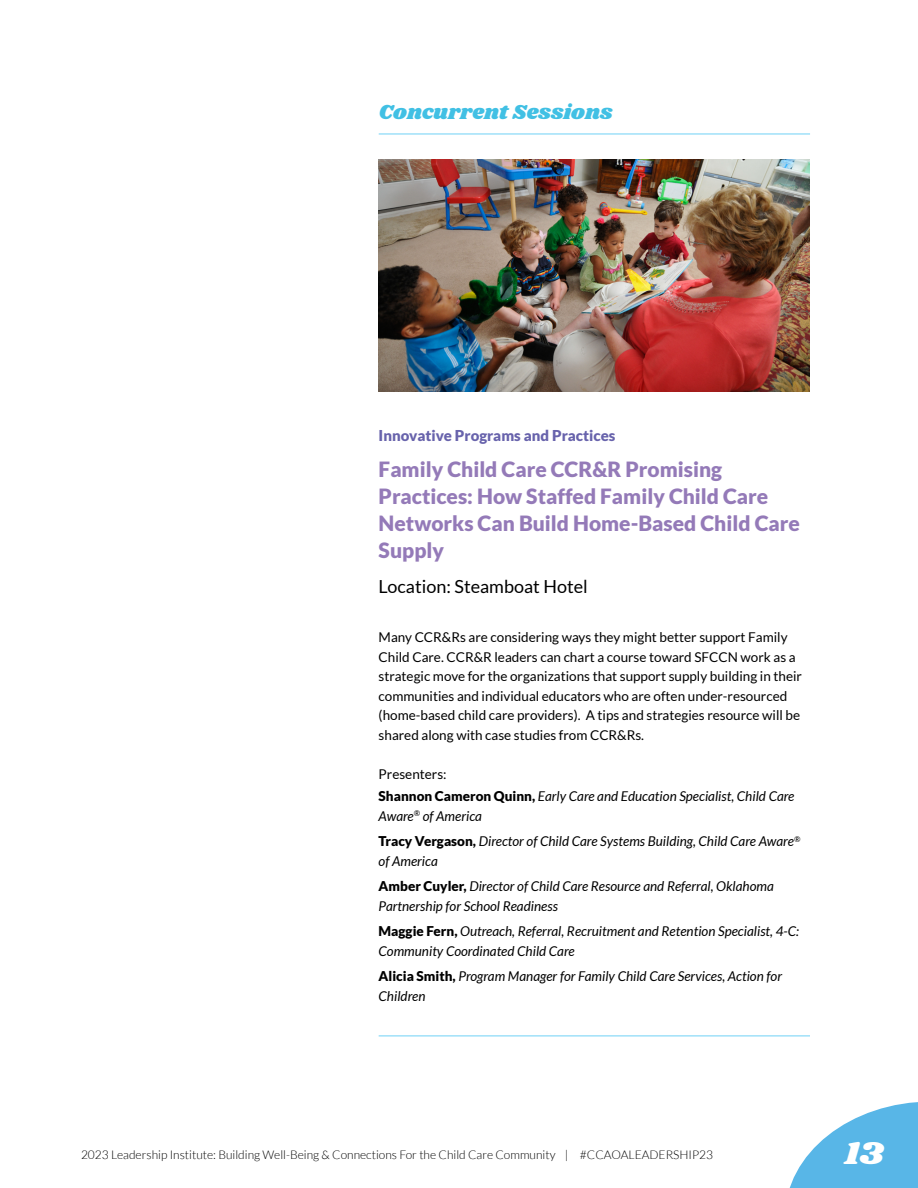
<style>
.page{position:relative;width:918px;height:1188px;background:#fff}
.page>*{position:absolute;margin:0;border:0;box-sizing:border-box;transform-origin:0 0}
.t1{font:33px "Shrikhand";color:#fff}
.t2{font:900 21px/27px "Lato";color:#947ab8}
.t3{font:21px "Shrikhand";color:#41c0e4}
.t4{font:18px "Lato";color:#000}
.t5{font:900 15px "Lato";color:#6863ac}
.t6{font:italic 13.5px/25.5px "Lato";color:#000}
.t7{font:13.5px/19.5px "Lato";color:#000}
.t8{font:300 12px "Lato";color:#000}
.s1{font-style:normal}
.s2{font-weight:900;font-style:normal}
</style>
<div class="page">
<svg style="left:789px;top:1102px;width:129px;height:86px"></svg>
<hr style="left:379px;top:134px;width:431px;height:1px;background:#00aeef">
<hr style="left:379px;top:1036px;width:431px;height:1px;background:#00aeef">
<img style="left:379px;top:160px;width:431px;height:232px">
<h2 class="t3" style="left:379px;top:98px;width:235px">Concurrent Sessions</h2>
<p class="t5" style="left:379px;top:427px;width:238px">Innovative Programs and Practices</p>
<h2 class="t2" style="left:379px;top:456px;width:423px">Family Child Care CCR&amp;R Promising<br>Practices: How Staffed Family Child Care<br>Networks Can Build Home-Based Child Care<br>Supply</h2>
<h3 class="t4" style="left:379px;top:576px;width:211px">Location: Steamboat Hotel</h3>
<p class="t7" style="left:379px;top:628px;width:425px">Many CCR&amp;Rs are considering ways they might better support Family Child Care. CCR&amp;R leaders can chart a course toward SFCCN work as a strategic move for the organizations that support supply building in their communities and individual educators who are often under-resourced (home-based child care providers). A tips and strategies resource will be shared along with case studies from CCR&amp;Rs.</p>
<p class="t6" style="left:379px;top:763px;width:417px;line-height:22.5px"><span class="s1">Presenters:<br></span><span class="s2">Shannon Cameron Quinn,</span> Early Care and Education Specialist, Child Care</p>
<p class="t6" style="left:379px;top:804px;width:423px">Aware<sup>®</sup> of America<br><span class="s2">Tracy Vergason,</span> Director of Child Care Systems Building, Child Care Aware<sup>®</sup></p>
<p class="t6" style="left:379px;top:849px;width:397px">of America<br><span class="s2">Amber Cuyler,</span> Director of Child Care Resource and Referral, Oklahoma</p>
<p class="t6" style="left:379px;top:894px;width:422px">Partnership for School Readiness<br><span class="s2">Maggie Fern,</span> Outreach, Referral, Recruitment and Retention Specialist, 4-C:</p>
<p class="t6" style="left:379px;top:939px;width:405px">Community Coordinated Child Care<br><span class="s2">Alicia Smith,</span> Program Manager for Family Child Care Services, Action for</p>
<p class="t6" style="left:379px;top:984px;width:48px">Children</p>
<p class="t8" style="left:81px;top:1148px;width:634px">2023 Leadership Institute: Building Well-Being &amp; Connections For the Child Care Community | #CCAOALEADERSHIP23</p>
<h1 class="t1" style="left:845px;top:1130px;width:40px">13</h1>
</div>
